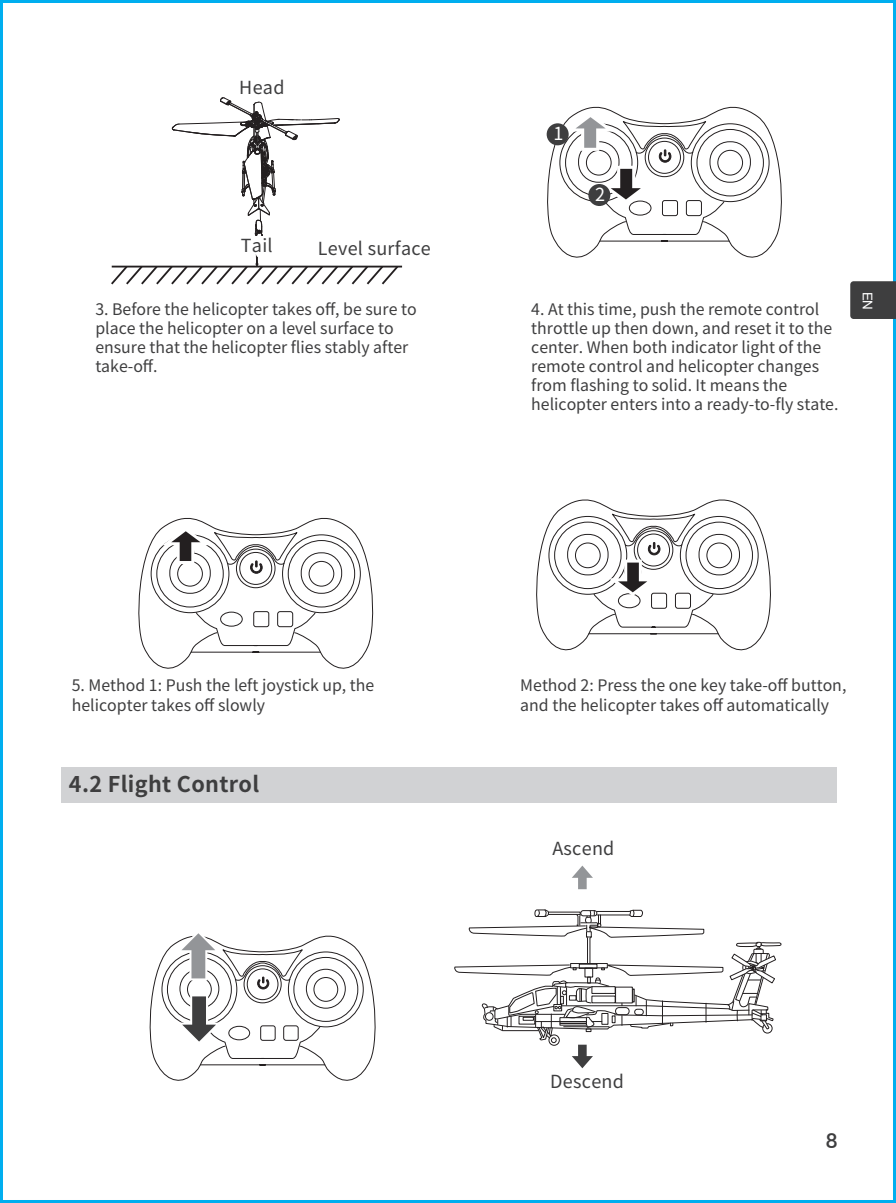
<style>
.page{position:relative;width:896px;height:1203px;background:#fff}
.page>*{position:absolute;margin:0;border:0;box-sizing:border-box;transform-origin:0 0}
.t1{font:700 21.6px "Source Han Sans SC";letter-spacing:.015em;color:#3e3e3f}
.t2{font:500 20.7px "Futura BT";color:#3e3e3f}
.t3{font:18px "Source Han Sans SC";letter-spacing:.015em;color:#3e3e3f}
.t4{font:18px "Source Han Sans SC";color:#fff}
.t5{font:15.9px/19.2px "Source Han Sans SC";color:#3e3e3f}
.t6{font:13.5px "Arial";color:#fff}
</style>
<div class="page">
<svg style="left:572px;top:865px;width:21px;height:25px"></svg>
<svg style="left:149px;top:933px;width:227px;height:148px"></svg>
<svg style="left:454px;top:909px;width:328px;height:160px"></svg>
<div style="left:850px;top:281px;width:46px;height:38px;background:#3e3e3f"></div>
<svg style="left:138px;top:517px;width:236px;height:152px"></svg>
<svg style="left:536px;top:499px;width:235px;height:152px"></svg>
<hr style="left:112px;top:265px;width:290px;height:2px;background:#231f20">
<svg style="left:111px;top:97px;width:289px;height:188px"></svg>
<div style="left:238px;top:236px;width:43px;height:18px;background:#fff"></div>
<svg style="left:546px;top:106px;width:236px;height:152px"></svg>
<div style="left:547px;top:123px;width:22px;height:22px;background:#3e3e3f;border-radius:50%"></div>
<div style="left:588px;top:184px;width:22px;height:22px;background:#3e3e3f;border-radius:50%"></div>
<div style="left:61px;top:767px;width:776px;height:36px;background:#d1d2d4"></div>
<p class="t3" style="left:239px;top:77px;width:47px">Head</p>
<p class="t3" style="left:241px;top:235px;width:33px">Tail</p>
<p class="t3" style="left:318px;top:238px;width:115px">Level surface</p>
<p class="t5" style="left:95px;top:299px;width:323px">3. Before the helicopter takes off, be sure to place the helicopter on a level surface to ensure that the helicopter flies stably after take-off.</p>
<p class="t4" style="left:553px;top:124px;width:11px">1</p>
<p class="t4" style="left:595px;top:184px;width:11px">2</p>
<p class="t5" style="left:531px;top:299px;width:309px">4. At this time, push the remote control throttle up then down, and reset it to the center. When both indicator light of the remote control and helicopter changes from flashing to solid. It means the helicopter enters into a ready-to-fly state.</p>
<p class="t6" style="left:877px;top:291px;width:20px;rotate:90deg">EN</p>
<p class="t5" style="left:72px;top:676px;width:304px">5. Method 1: Push the left joystick up, the helicopter takes off slowly</p>
<h1 class="t1" style="left:69px;top:771px;width:192px">4.2 Flight Control</h1>
<p class="t5" style="left:520px;top:676px;width:328px">Method 2: Press the one key take-off button, and the helicopter takes off automatically</p>
<p class="t3" style="left:552px;top:837px;width:64px">Ascend</p>
<p class="t3" style="left:550px;top:1071px;width:75px">Descend</p>
<h2 class="t2" style="left:825px;top:1127px;width:14px">8</h2>
</div>
